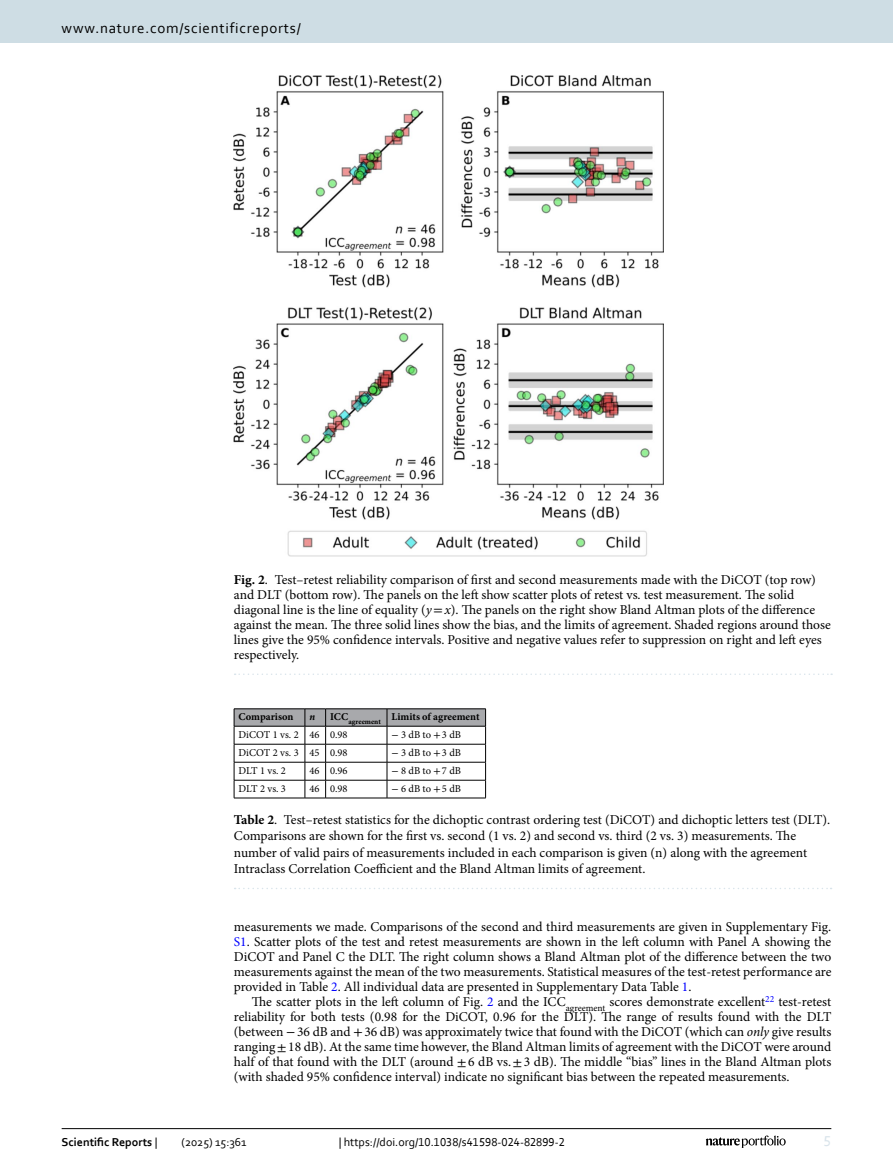
<style>
.page{position:relative;width:893px;height:1174px;background:#fff}
.page>*{position:absolute;margin:0;border:0;box-sizing:border-box;transform-origin:0 0}
.t1{font:15px "Corbel";letter-spacing:.05em;color:#000}
.t2{font:15px "Corbel";color:#d9e4eb}
.Body_Text_Indent{font:13.5px/15px "Minion Pro";color:#000;text-align:justify}
.Figure_Caption{font:13.5px/15px "Minion Pro";letter-spacing:-.005em;color:#000}
.Body_Text{font:13.5px/15px "Minion Pro";color:#000;text-align:justify}
.Table_Caption{font:13.5px/16.5px "Minion Pro";letter-spacing:-.005em;color:#000}
.t3{font:12px "Corbel";color:#000}
.t4{font:700 12px "Corbel";color:#000}
.Table_Body{font:10.5px "Minion Pro";color:#000}
.Table_Head{font:700 10.5px "Minion Pro";color:#000}
.Table_Head-2{font:italic 700 10.5px "Minion Pro";color:#000}
.Table_Head-3{font:700 7.35px "Minion Pro";color:#000}
.s1{font-weight:700}
.s2{font-style:italic}
.s3{font-family:"STIX"}
.s4{color:#00f}
.s5{font-weight:400}
</style>
<div class="page">
<svg style="left:234px;top:708px;width:252px;height:90px"></svg>
<hr style="left:387px;top:797px;width:99px;height:1px;background:#000">
<hr style="left:234px;top:797px;width:71px;height:1px;background:#000">
<svg style="left:235px;top:888px;width:597px;height:1px"></svg>
<img style="left:234px;top:76px;width:430px;height:480px">
<svg style="left:235px;top:673px;width:597px;height:2px"></svg>
<hr style="left:62px;top:1128px;width:769px;height:1px;background:#000">
<svg style="left:706px;top:1135px;width:80px;height:12px"></svg>
<div style="left:0;top:0;width:893px;height:43px;background:#cedde4"></div>
<p class="t1" style="left:62px;top:18px;width:241px">www.nature.com/scientificreports/</p>
<p class="Figure_Caption" style="left:234px;top:572px;width:598px"><span class="s1">Fig. 2</span>. Test–retest reliability comparison of first and second measurements made with the DiCOT (top row) and DLT (bottom row). The panels on the left show scatter plots of retest vs. test measurement. The solid diagonal line is the line of equality (<span class="s2">y</span><span class="s3">=</span><span class="s2">x</span>). The panels on the right show Bland Altman plots of the difference against the mean. The three solid lines show the bias, and the limits of agreement. Shaded regions around those lines give the 95% confidence intervals. Positive and negative values refer to suppression on right and left eyes respectively.</p>
<p class="Table_Head" style="left:239px;top:709px;width:56px">Comparison</p>
<p class="Table_Head-2" style="left:309px;top:709px;width:7px">n</p>
<p class="Table_Head-3" style="left:330px;top:716px;width:52px"><sup>ICC</sup>agreement</p>
<p class="Table_Head" style="left:391px;top:709px;width:90px">Limits of agreement</p>
<p class="Table_Body" style="left:239px;top:727px;width:62px">DiCOT 1 vs. 2</p>
<p class="Table_Body" style="left:309px;top:727px;width:12px">46</p>
<p class="Table_Body" style="left:330px;top:727px;width:19px">0.98</p>
<p class="Table_Body" style="left:391px;top:727px;width:71px"><span class="s3">−</span> 3 dB to <span class="s3">+</span>3 dB</p>
<p class="Table_Body" style="left:239px;top:745px;width:62px">DiCOT 2 vs. 3</p>
<p class="Table_Body" style="left:309px;top:745px;width:12px">45</p>
<p class="Table_Body" style="left:330px;top:745px;width:19px">0.98</p>
<p class="Table_Body" style="left:391px;top:745px;width:71px"><span class="s3">−</span> 3 dB to <span class="s3">+</span>3 dB</p>
<p class="Table_Body" style="left:239px;top:763px;width:49px">DLT 1 vs. 2</p>
<p class="Table_Body" style="left:309px;top:763px;width:12px">46</p>
<p class="Table_Body" style="left:330px;top:763px;width:19px">0.96</p>
<p class="Table_Body" style="left:391px;top:763px;width:71px"><span class="s3">−</span> 8 dB to <span class="s3">+</span>7 dB</p>
<p class="Table_Body" style="left:239px;top:781px;width:49px">DLT 2 vs. 3</p>
<p class="Table_Body" style="left:309px;top:781px;width:12px">46</p>
<p class="Table_Body" style="left:330px;top:781px;width:19px">0.98</p>
<p class="Table_Body" style="left:391px;top:781px;width:71px"><span class="s3">−</span> 6 dB to <span class="s3">+</span>5 dB</p>
<p class="Table_Caption" style="left:234px;top:811px;width:598px"><span class="s1">Table 2</span>. Test–retest statistics for the dichoptic contrast ordering test (DiCOT) and dichoptic letters test (DLT).<br>Comparisons are shown for the first vs. second (1 vs. 2) and second vs. third (2 vs. 3) measurements. The number of valid pairs of measurements included in each comparison is given (n) along with the agreement Intraclass Correlation Coefficient and the Bland Altman limits of agreement.</p>
<p class="Body_Text" style="left:234px;top:919px;width:599px">measurements we made. Comparisons of the second and third measurements are given in Supplementary Fig.<br><span class="s4">S1</span>. Scatter plots of the test and retest measurements are shown in the left column with Panel A showing the DiCOT and Panel C the DLT. The right column shows a Bland Altman plot of the difference between the two measurements against the mean of the two measurements. Statistical measures of the test-retest performance are provided in Table <span class="s4">2</span>. All individual data are presented in Supplementary Data Table <span class="s4">1</span>.</p>
<p class="Body_Text_Indent" style="left:234px;top:994px;width:599px;text-indent:18px">The scatter plots in the left column of Fig. <span class="s4">2</span> and the ICC<sub>agreement</sub> scores demonstrate excellent<sup>22</sup> test-retest reliability for both tests (0.98 for the DiCOT, 0.96 for the DLT). The range of results found with the DLT (between <span class="s3">−</span>36 dB and <span class="s3">+</span>36 dB) was approximately twice that found with the DiCOT (which can <span class="s2">only</span> give results ranging<span class="s3">±</span>18 dB). At the same time however, the Bland Altman limits of agreement with the DiCOT were around half of that found with the DLT (around <span class="s3">±</span>6 dB vs.<span class="s3">±</span>3 dB). The middle “bias” lines in the Bland Altman plots (with shaded 95% confidence interval) indicate no significant bias between the repeated measurements.</p>
<p class="t4" style="left:62px;top:1134px;width:97px">Scientific Reports <span class="s5">|</span></p>
<p class="t3" style="left:181px;top:1134px;width:67px">(2025) 15:361</p>
<p class="t3" style="left:339px;top:1134px;width:228px">| https://doi.org/10.1038/s41598-024-82899-2</p>
<p class="t2" style="left:824px;top:1132px;width:9px">5</p>
</div>
